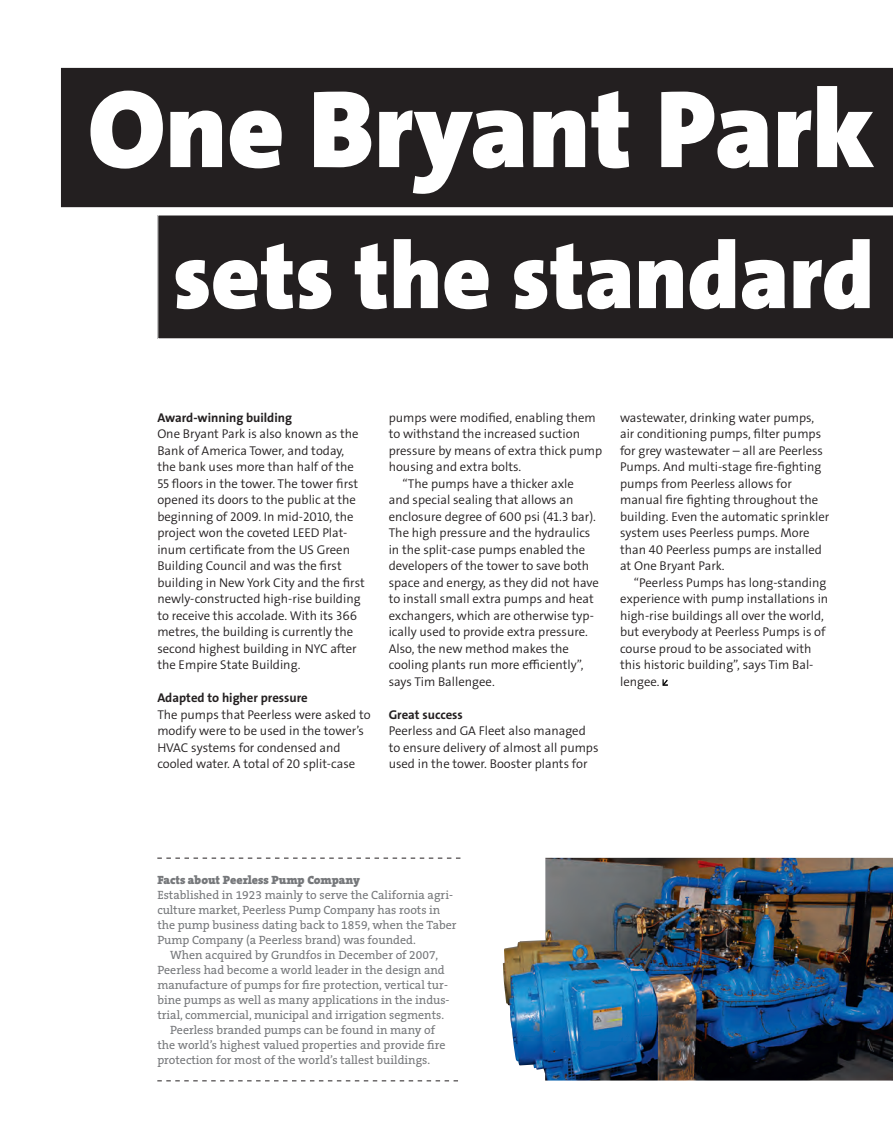
<style>
.page{position:relative;width:893px;height:1127px;background:#fff}
.page>*{position:absolute;margin:0;border:0;box-sizing:border-box;transform-origin:0 0}
.t1{font:111px "Grundfos The Sans OT 9 BL";color:#fff}
.t2{font:94.5px "Grundfos The Sans OT 9 BL";color:#fff}
.Br{font:12.75px/16.5px "Grundfos The Sans OT 4 SL";color:#231f20}
.Bri{font:12.75px/16.5px "Grundfos The Sans OT 4 SL";color:#231f20}
.Mr{font:12.75px "Grundfos The Sans OT 7 B";color:#231f20}
.Br_fakta_neg_ind{font:12px/15px "The Serif B W5 Plain";color:#76787b}
.Br_fakta{font:900 12px "The Serif B W9";color:#76787b}
</style>
<div class="page">
<svg style="left:157px;top:1080px;width:301px;height:1px"></svg>
<svg style="left:157px;top:858px;width:303px;height:1px"></svg>
<div style="left:61px;top:67px;width:832px;height:141px;background:#231f20"></div>
<div style="left:157px;top:215px;width:736px;height:124px;background:#231f20"></div>
<svg style="left:662px;top:679px;width:6px;height:7px"></svg>
<img style="left:503px;top:858px;width:390px;height:222px">
<h1 class="t1" style="left:88px;top:58px;width:787px">One Bryant Park</h1>
<h2 class="t2" style="left:173px;top:215px;width:702px">sets the standard</h2>
<p class="Mr" style="left:157px;top:409px;width:136px">Award-winning building</p>
<p class="Br" style="left:157px;top:426px;width:209px">One Bryant Park is also known as the Bank of America Tower, and today, the bank uses more than half of the 55 floors in the tower. The tower first opened its doors to the public at the beginning of 2009. In mid-2010, the project won the coveted LEED Plat&shy;inum certificate from the US Green Building Council and was the first building in New York City and the first newly-constructed high-rise building to receive this accolade. With its 366 metres, the building is currently the second highest building in NYC after the Empire State Building.</p>
<p class="Mr" style="left:157px;top:690px;width:152px">Adapted to higher pressure</p>
<p class="Br" style="left:157px;top:706px;width:215px">The pumps that Peerless were asked to modify were to be used in the tower’s HVAC systems for condensed and cooled water. A total of 20 split-case</p>
<p class="Br" style="left:389px;top:409px;width:215px">pumps were modified, enabling them to withstand the increased suction pressure by means of extra thick pump housing and extra bolts.</p>
<p class="Bri" style="left:389px;top:475px;width:212px;text-indent:14px">“The pumps have a thicker axle<br>and special sealing that allows an enclosure degree of 600 psi (41.3 bar).<br>The high pressure and the hydraulics in the split-case pumps enabled the developers of the tower to save both space and energy, as they did not have to install small extra pumps and heat exchangers, which are otherwise typ&shy;ically used to provide extra pressure.<br>Also, the new method makes the cooling plants run more efficiently”, says Tim Ballengee.</p>
<p class="Mr" style="left:389px;top:706px;width:76px">Great success</p>
<p class="Br" style="left:389px;top:723px;width:211px">Peerless and GA Fleet also managed to ensure delivery of almost all pumps used in the tower. Booster plants for</p>
<p class="Br" style="left:620px;top:409px;width:211px">wastewater, drinking water pumps, air conditioning pumps, filter pumps for grey wastewater – all are Peerless Pumps. And multi-stage fire-fighting pumps from Peerless allows for manual fire fighting throughout the building. Even the automatic sprinkler system uses Peerless pumps. More than 40 Peerless pumps are installed at One Bryant Park.</p>
<p class="Bri" style="left:620px;top:574px;width:210px;text-indent:14px">“Peerless Pumps has long-standing experience with pump installations in high-rise buildings all over the world, but everybody at Peerless Pumps is of course proud to be associated with this historic building”, says Tim Bal&shy;lengee.</p>
<p class="Br_fakta" style="left:157px;top:871px;width:204px">Facts about Peerless Pump Company</p>
<p class="Br_fakta_neg_ind" style="left:157px;top:887px;width:301px">Established in 1923 mainly to serve the California agri&shy;culture market, Peerless Pump Company has roots in the pump business dating back to 1859, when the Taber Pump Company (a Peerless brand) was founded.</p>
<p class="Br_fakta_neg_ind" style="left:157px;top:947px;width:294px;text-align:center">When acquired by Grundfos in December of 2007, Peerless had become a world leader in the design and manufacture of pumps for fire protection, vertical tur&shy;bine pumps as well as many applications in the indus&shy;trial, commercial, municipal and irrigation segments.</p>
<p class="Br_fakta_neg_ind" style="left:157px;top:1022px;width:290px;text-indent:13px">Peerless branded pumps can be found in many of the world’s highest valued properties and provide fire protection for most of the world’s tallest buildings.</p>
</div>
